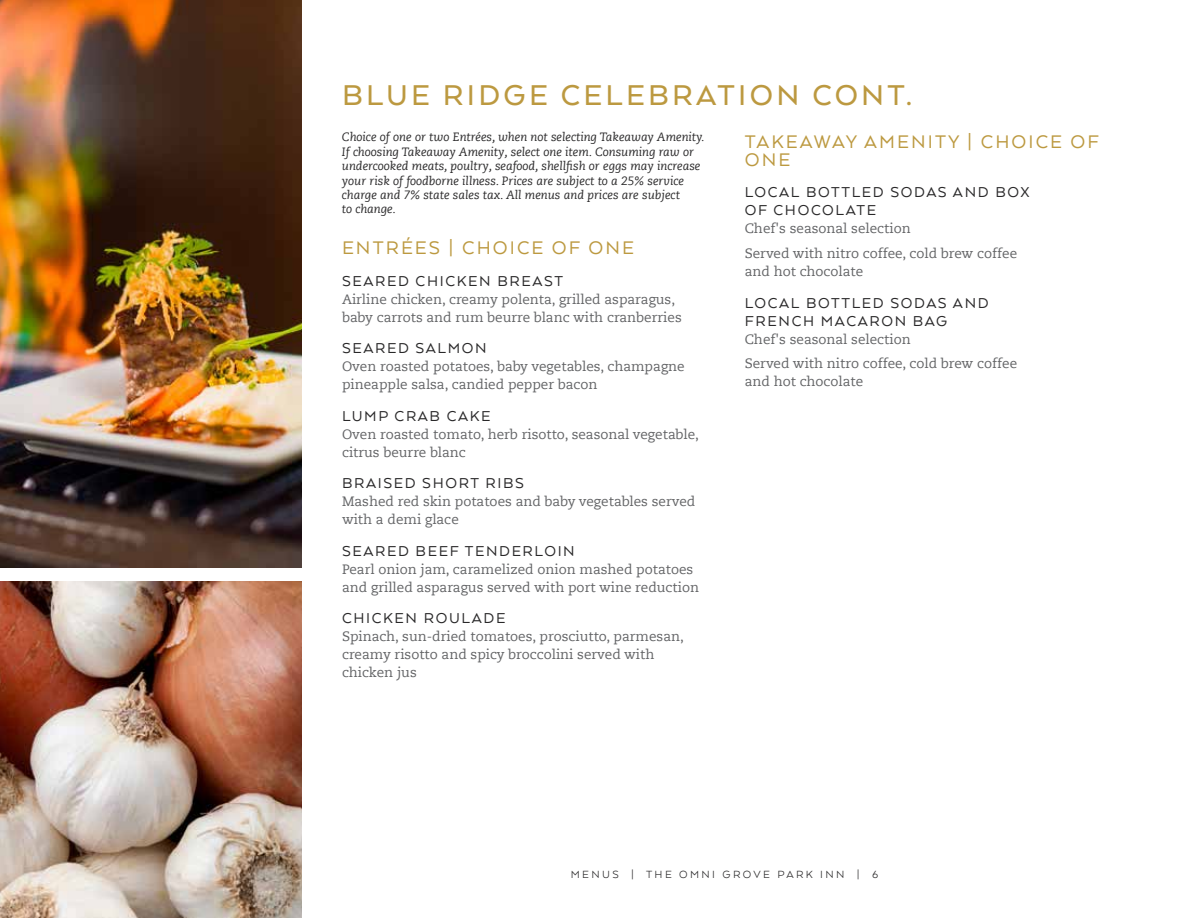
<style>
.page{position:relative;width:1188px;height:918px;background:#fff}
.page>*{position:absolute;margin:0;border:0;box-sizing:border-box;transform-origin:0 0}
.t1{font:500 33px "Arquitecta";letter-spacing:.1em;color:#bc9940}
.t2{font:21px/18px "Arquitecta";letter-spacing:.1em;color:#bc9940}
.t3{font:16.5px/18px "Arquitecta";letter-spacing:.1em;color:#292829}
.t4{font:13.5px/18px "Caecilia Com 55 Roman";color:#636466}
.t5{font:italic 12px/14.4px "Caecilia Com 56";color:#292829}
.t6{font:12px "Arquitecta";letter-spacing:.2em;color:#292829}
</style>
<div class="page">
<img style="left:0;top:0;width:302px;height:568px">
<img style="left:0;top:581px;width:302px;height:337px">
<h1 class="t1" style="left:342px;top:74px;width:571px">BLUE RIDGE CELEBRATION CONT.</h1>
<p class="t5" style="left:342px;top:130px;width:364px">Choice of one or two Entrées, when not selecting Takeaway Amenity.<br>If choosing Takeaway Amenity, select one item. Consuming raw or undercooked meats, poultry, seafood, shellfish or eggs may increase your risk of foodborne illness. Prices are subject to a 25% service charge and 7% state sales tax. All menus and prices are subject<br>to change.</p>
<h2 class="t2" style="left:342px;top:238px;width:294px">ENTRÉES | CHOICE OF ONE</h2>
<p class="t3" style="left:342px;top:271px;width:223px">SEARED CHICKEN BREAST</p>
<p class="t4" style="left:342px;top:290px;width:341px">Airline chicken, creamy polenta, grilled asparagus, baby carrots and rum beurre blanc with cranberries</p>
<p class="t3" style="left:342px;top:339px;width:146px">SEARED SALMON</p>
<p class="t4" style="left:342px;top:357px;width:344px">Oven roasted potatoes, baby vegetables, champagne pineapple salsa, candied pepper bacon</p>
<p class="t3" style="left:342px;top:406px;width:150px">LUMP CRAB CAKE</p>
<p class="t4" style="left:342px;top:425px;width:358px">Oven roasted tomato, herb risotto, seasonal vegetable, citrus beurre blanc</p>
<p class="t3" style="left:342px;top:474px;width:184px">BRAISED SHORT RIBS</p>
<p class="t4" style="left:342px;top:492px;width:355px">Mashed red skin potatoes and baby vegetables served with a demi glace</p>
<p class="t3" style="left:342px;top:541px;width:234px">SEARED BEEF TENDERLOIN</p>
<p class="t4" style="left:342px;top:560px;width:359px">Pearl onion jam, caramelized onion mashed potatoes and grilled asparagus served with port wine reduction</p>
<p class="t3" style="left:342px;top:609px;width:165px">CHICKEN ROULADE</p>
<p class="t4" style="left:342px;top:627px;width:343px">Spinach, sun-dried tomatoes, prosciutto, parmesan, creamy risotto and spicy broccolini served with chicken jus</p>
<h2 class="t2" style="left:745px;top:132px;width:356px">TAKEAWAY AMENITY | CHOICE OF<br>ONE</h2>
<p class="t3" style="left:745px;top:183px;width:286px">LOCAL BOTTLED SODAS AND BOX<br>OF CHOCOLATE</p>
<p class="t4" style="left:745px;top:216px;width:274px;line-height:24.8px">Chef's seasonal selection<br>Served with nitro coffee, cold brew coffee</p>
<p class="t4" style="left:745px;top:262px;width:120px">and hot chocolate</p>
<p class="t3" style="left:745px;top:293px;width:245px">LOCAL BOTTLED SODAS AND<br>FRENCH MACARON BAG</p>
<p class="t4" style="left:745px;top:326px;width:274px;line-height:24.8px">Chef's seasonal selection<br>Served with nitro coffee, cold brew coffee</p>
<p class="t4" style="left:745px;top:372px;width:120px">and hot chocolate</p>
<p class="t6" style="left:571px;top:866px;width:309px">MENUS | THE OMNI GROVE PARK INN | 6</p>
</div>
